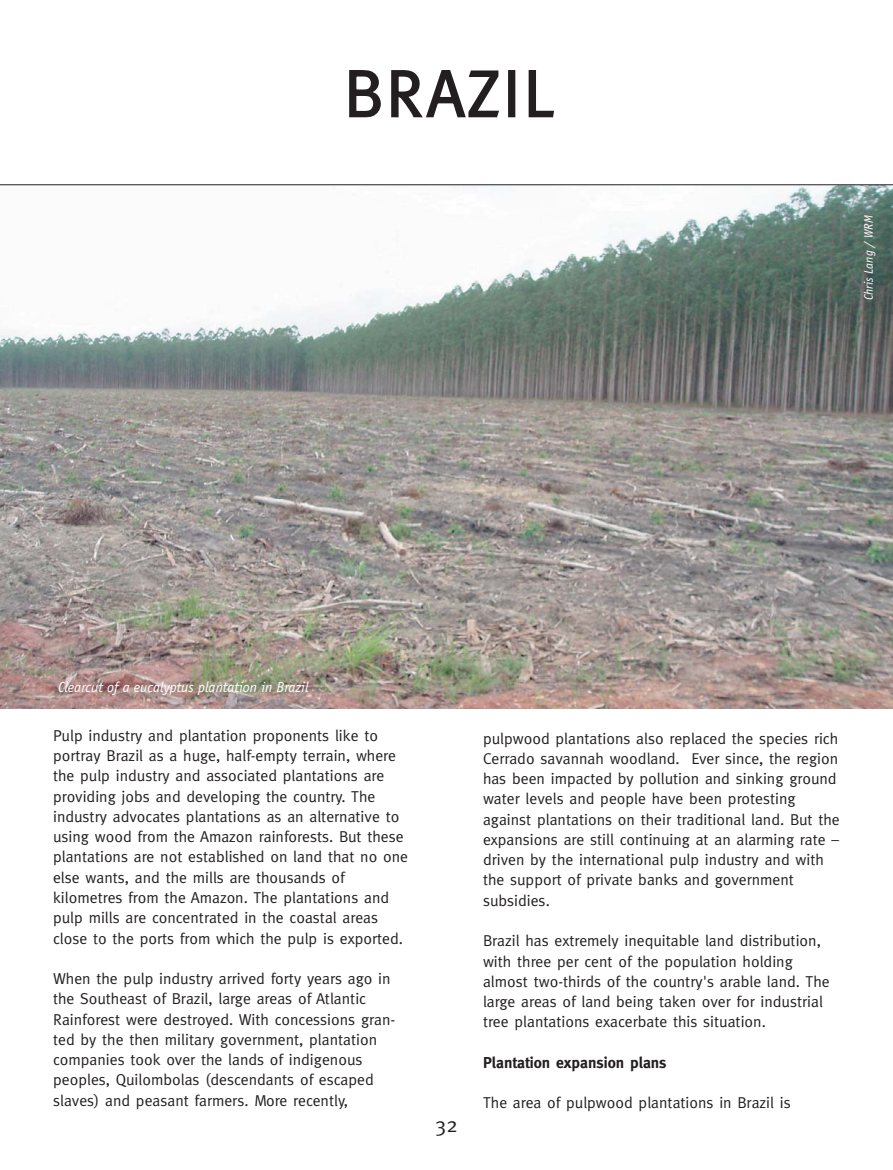
<style>
.page{position:relative;width:893px;height:1170px;background:#fff}
.page>*{position:absolute;margin:0;border:0;box-sizing:border-box;transform-origin:0 0}
.t1{font:66px "Meta";letter-spacing:.045em;color:#231f20}
.t2{font:21px "Meta";color:#231f20}
.t3{font:15.75px/20.2px "Meta";color:#231f20}
.t4{font:700 15.75px "Meta";color:#231f20}
.t5{font:italic 15px "Officina Sans";color:#fff}
.t6{font:italic 12.75px "Officina Sans";color:#fff}
</style>
<div class="page">
<img style="left:0;top:185px;width:893px;height:523px">
<hr style="left:0;top:184px;width:893px;height:1px;background:#231f20">
<h1 class="t1" style="left:344px;top:69px;width:212px">BRAZIL</h1>
<p class="t6" style="left:864px;top:300px;width:86px;rotate:-90deg">Chris Lang / WRM</p>
<p class="t5" style="left:58px;top:680px;width:252px">Clearcut of a eucalyptus plantation in Brazil</p>
<p class="t3" style="left:53px;top:726px;width:356px">Pulp industry and plantation proponents like to portray Brazil as a huge, half-empty terrain, where the pulp industry and associated plantations are providing jobs and developing the country. The industry advocates plantations as an alternative to using wood from the Amazon rainforests. But these plantations are not established on land that no one else wants, and the mills are thousands of kilometres from the Amazon. The plantations and pulp mills are concentrated in the coastal areas close to the ports from which the pulp is exported.</p>
<p class="t3" style="left:53px;top:969px;width:344px">When the pulp industry arrived forty years ago in the Southeast of Brazil, large areas of Atlantic Rainforest were destroyed. With concessions gran&shy;ted by the then military government, plantation companies took over the lands of indigenous peoples, Quilombolas (descendants of escaped slaves) and peasant farmers. More recently,</p>
<h2 class="t2" style="left:435px;top:1116px;width:24px">32</h2>
<p class="t3" style="left:483px;top:729px;width:358px">pulpwood plantations also replaced the species rich Cerrado savannah woodland. Ever since, the region has been impacted by pollution and sinking ground water levels and people have been protesting against plantations on their traditional land. But the expansions are still continuing at an alarming rate – driven by the international pulp industry and with the support of private banks and government subsidies.</p>
<p class="t3" style="left:483px;top:931px;width:348px">Brazil has extremely inequitable land distribution, with three per cent of the population holding almost two-thirds of the country's arable land. The large areas of land being taken over for industrial tree plantations exacerbate this situation.</p>
<p class="t4" style="left:483px;top:1056px;width:185px">Plantation expansion plans</p>
<p class="t3" style="left:483px;top:1093px;width:309px">The area of pulpwood plantations in Brazil is</p>
</div>
